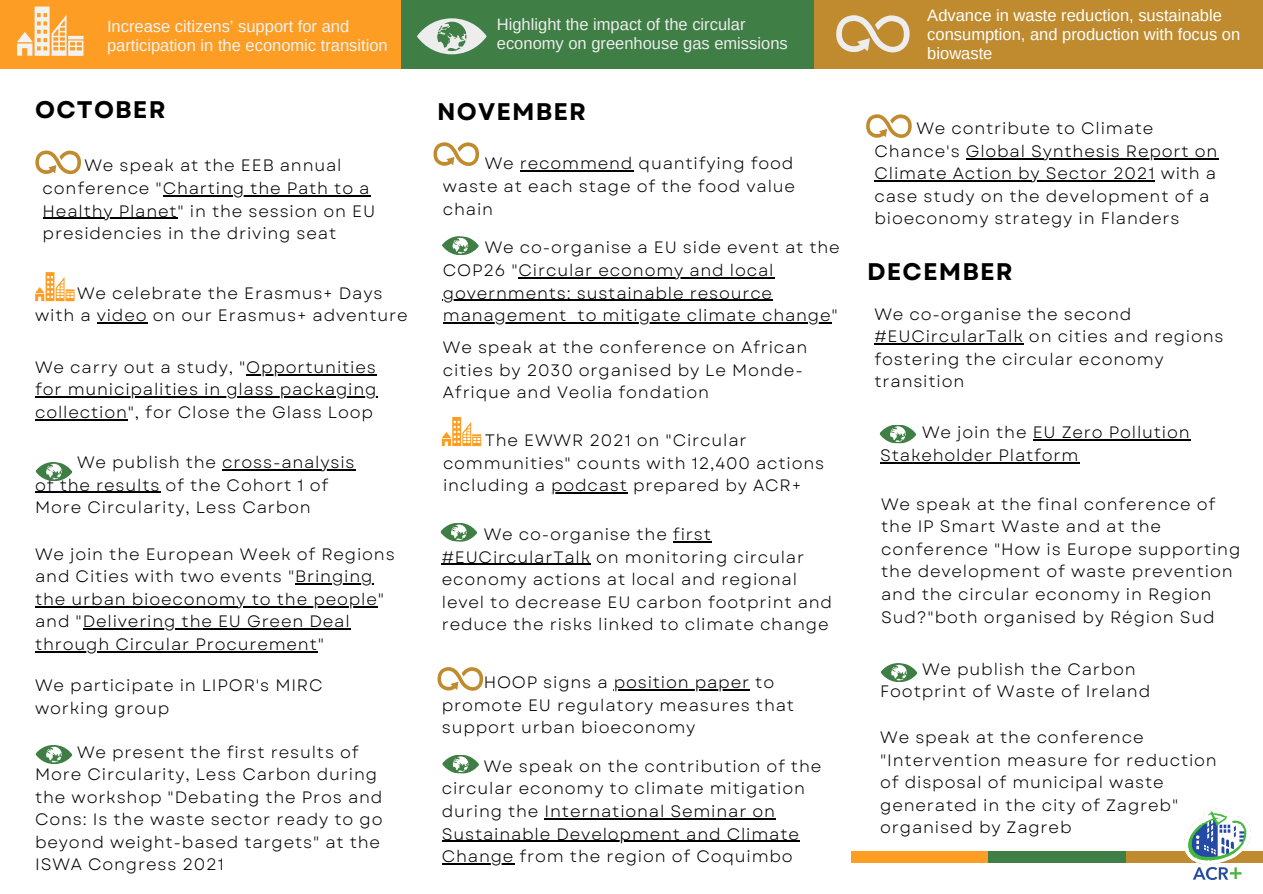
<style>
.page{position:relative;width:1263px;height:894px;background:#fff}
.page>*{position:absolute;margin:0;border:0;box-sizing:border-box;transform-origin:0 0}
.t1{font:700 24px "Garet";letter-spacing:.05em;color:#000}
.t2{font:16.5px/22.5px "Garet";letter-spacing:.05em;color:#000}
.t3{font:16.5px/19.2px "Arimo";color:#fff}
.t4{font:16.5px/19.2px "Arimo";color:#f2f2f2}
.t5{font:16.5px/19.2px "Arimo";color:#ededed}
</style>
<div class="page">
<div style="left:0;top:0;width:401px;height:69px;background:#fd9d24"></div>
<div style="left:401px;top:0;width:413px;height:69px;background:#3f7e44"></div>
<div style="left:814px;top:0;width:448px;height:69px;background:#bf8b2e"></div>
<svg style="left:836px;top:15px;width:73px;height:37px"></svg>
<svg style="left:17px;top:7px;width:66px;height:49px"></svg>
<svg style="left:417px;top:18px;width:69px;height:36px"></svg>
<hr style="left:163px;top:195px;width:207px;height:1px;background:#000">
<hr style="left:43px;top:217px;width:135px;height:2px;background:#000">
<hr style="left:520px;top:170px;width:113px;height:2px;background:#000">
<hr style="left:551px;top:492px;width:77px;height:1px;background:#000">
<svg style="left:442px;top:236px;width:37px;height:19px"></svg>
<hr style="left:246px;top:374px;width:131px;height:1px;background:#000">
<hr style="left:35px;top:396px;width:342px;height:1px;background:#000">
<hr style="left:35px;top:419px;width:93px;height:1px;background:#000">
<hr style="left:295px;top:583px;width:78px;height:1px;background:#000">
<hr style="left:35px;top:606px;width:343px;height:1px;background:#000">
<hr style="left:83px;top:628px;width:267px;height:1px;background:#000">
<hr style="left:35px;top:651px;width:283px;height:1px;background:#000">
<hr style="left:518px;top:277px;width:217px;height:1px;background:#000">
<hr style="left:735px;top:277px;width:39px;height:1px;background:#000">
<hr style="left:443px;top:299px;width:330px;height:2px;background:#000">
<hr style="left:443px;top:322px;width:124px;height:1px;background:#000">
<hr style="left:577px;top:322px;width:254px;height:1px;background:#000">
<hr style="left:97px;top:322px;width:50px;height:1px;background:#000">
<hr style="left:222px;top:469px;width:133px;height:1px;background:#000">
<hr style="left:35px;top:491px;width:125px;height:1px;background:#000">
<hr style="left:673px;top:541px;width:38px;height:1px;background:#000">
<hr style="left:442px;top:563px;width:149px;height:1px;background:#000">
<hr style="left:613px;top:689px;width:137px;height:1px;background:#000">
<hr style="left:544px;top:817px;width:232px;height:2px;background:#000">
<hr style="left:442px;top:840px;width:357px;height:1px;background:#000">
<hr style="left:442px;top:862px;width:72px;height:2px;background:#000">
<hr style="left:965px;top:158px;width:253px;height:1px;background:#000">
<hr style="left:874px;top:180px;width:281px;height:1px;background:#000">
<hr style="left:874px;top:343px;width:149px;height:1px;background:#000">
<svg style="left:35px;top:272px;width:40px;height:29px"></svg>
<svg style="left:442px;top:417px;width:39px;height:29px"></svg>
<hr style="left:1032px;top:439px;width:158px;height:1px;background:#000">
<hr style="left:880px;top:462px;width:199px;height:1px;background:#000">
<svg style="left:440px;top:523px;width:37px;height:19px"></svg>
<svg style="left:442px;top:755px;width:37px;height:19px"></svg>
<svg style="left:879px;top:424px;width:37px;height:20px"></svg>
<svg style="left:881px;top:663px;width:36px;height:19px"></svg>
<svg style="left:35px;top:462px;width:37px;height:19px"></svg>
<svg style="left:35px;top:745px;width:37px;height:19px"></svg>
<svg style="left:35px;top:150px;width:46px;height:24px"></svg>
<svg style="left:433px;top:142px;width:46px;height:24px"></svg>
<svg style="left:437px;top:667px;width:46px;height:23px"></svg>
<svg style="left:866px;top:114px;width:45px;height:24px"></svg>
<div style="left:1126px;top:851px;width:136px;height:11px;background:#bf8b2e"></div>
<div style="left:851px;top:851px;width:137px;height:11px;background:#fd9d24"></div>
<div style="left:988px;top:851px;width:137px;height:11px;background:#3f7e44"></div>
<img style="left:1184px;top:807px;width:65px;height:72px">
<p class="t4" style="left:107px;top:17px;width:282px">Increase citizens’ support for and participation in the economic transition</p>
<p class="t5" style="left:497px;top:15px;width:292px">Highlight the impact of the circular economy on greenhouse gas emissions</p>
<p class="t3" style="left:927px;top:6px;width:314px">Advance in waste reduction, sustainable consumption, and production with focus on biowaste</p>
<h1 class="t1" style="left:35px;top:92px;width:132px">OCTOBER</h1>
<h1 class="t1" style="left:437px;top:95px;width:150px">NOVEMBER</h1>
<p class="t2" style="left:43px;top:154px;width:334px;text-indent:42px">We speak at the EEB annual conference "Charting the Path to a<br>Healthy Planet" in the session on EU presidencies in the driving seat</p>
<p class="t2" style="left:443px;top:152px;width:354px;text-align:justify;text-indent:42px">We recommend quantifying food waste at each stage of the food value chain</p>
<p class="t2" style="left:443px;top:236px;width:398px;text-indent:42px">We co-organise a EU side event at the COP26 "Circular economy and local governments: sustainable resource management to mitigate climate change"</p>
<p class="t2" style="left:35px;top:281px;width:374px;text-indent:42px">We celebrate the Erasmus+ Days with a video on our Erasmus+ adventure</p>
<p class="t2" style="left:35px;top:356px;width:343px;text-align:justify">We carry out a study, "Opportunities for municipalities in glass packaging collection", for Close the Glass Loop</p>
<p class="t2" style="left:35px;top:451px;width:321px;text-indent:42px">We publish the cross-analysis of the results of the Cohort 1 of<br>More Circularity, Less Carbon</p>
<p class="t2" style="left:35px;top:542px;width:361px">We join the European Week of Regions and Cities with two events "Bringing the urban bioeconomy to the people" and "Delivering the EU Green Deal through Circular Procurement"</p>
<p class="t2" style="left:35px;top:674px;width:289px">We participate in LIPOR's MIRC working group</p>
<p class="t2" style="left:35px;top:740px;width:349px;text-indent:42px">We present the first results of<br>More Circularity, Less Carbon during the workshop "Debating the Pros and<br>Cons: Is the waste sector ready to go beyond weight-based targets" at the<br>ISWA Congress 2021</p>
<p class="t2" style="left:443px;top:336px;width:366px">We speak at the conference on African cities by 2030 organised by Le Monde-<br>Afrique and Veolia fondation</p>
<p class="t2" style="left:443px;top:429px;width:382px;text-indent:42px">The EWWR 2021 on "Circular communities" counts with 12,400 actions including a podcast prepared by ACR+</p>
<p class="t2" style="left:442px;top:523px;width:392px;text-indent:42px">We co-organise the first #EUCircularTalk on monitoring circular economy actions at local and regional level to decrease EU carbon footprint and reduce the risks linked to climate change</p>
<p class="t2" style="left:442px;top:670px;width:354px;text-indent:42px">HOOP signs a position paper to promote EU regulatory measures that support urban bioeconomy</p>
<p class="t2" style="left:442px;top:754px;width:381px;text-indent:42px">We speak on the contribution of the circular economy to climate mitigation during the International Seminar on Sustainable Development and Climate Change from the region of Coquimbo</p>
<p class="t2" style="left:874px;top:117px;width:344px;text-indent:42px">We contribute to Climate<br>Chance's Global Synthesis Report on<br>Climate Action by Sector 2021 with a case study on the development of a bioeconomy strategy in Flanders</p>
<h1 class="t1" style="left:866px;top:255px;width:147px">DECEMBER</h1>
<p class="t2" style="left:874px;top:302px;width:350px">We co-organise the second #EUCircularTalk on cities and regions fostering the circular economy transition</p>
<p class="t2" style="left:880px;top:421px;width:311px;text-indent:42px">We join the EU Zero Pollution<br>Stakeholder Platform</p>
<p class="t2" style="left:881px;top:492px;width:360px">We speak at the final conference of the IP Smart Waste and at the conference "How is Europe supporting the development of waste prevention and the circular economy in Region Sud?"both organised by Région Sud</p>
<p class="t2" style="left:880px;top:657px;width:271px;text-indent:42px">We publish the Carbon<br>Footprint of Waste of Ireland</p>
<p class="t2" style="left:880px;top:726px;width:338px">We speak at the conference "Intervention measure for reduction of disposal of municipal waste generated in the city of Zagreb" organised by Zagreb</p>
</div>
